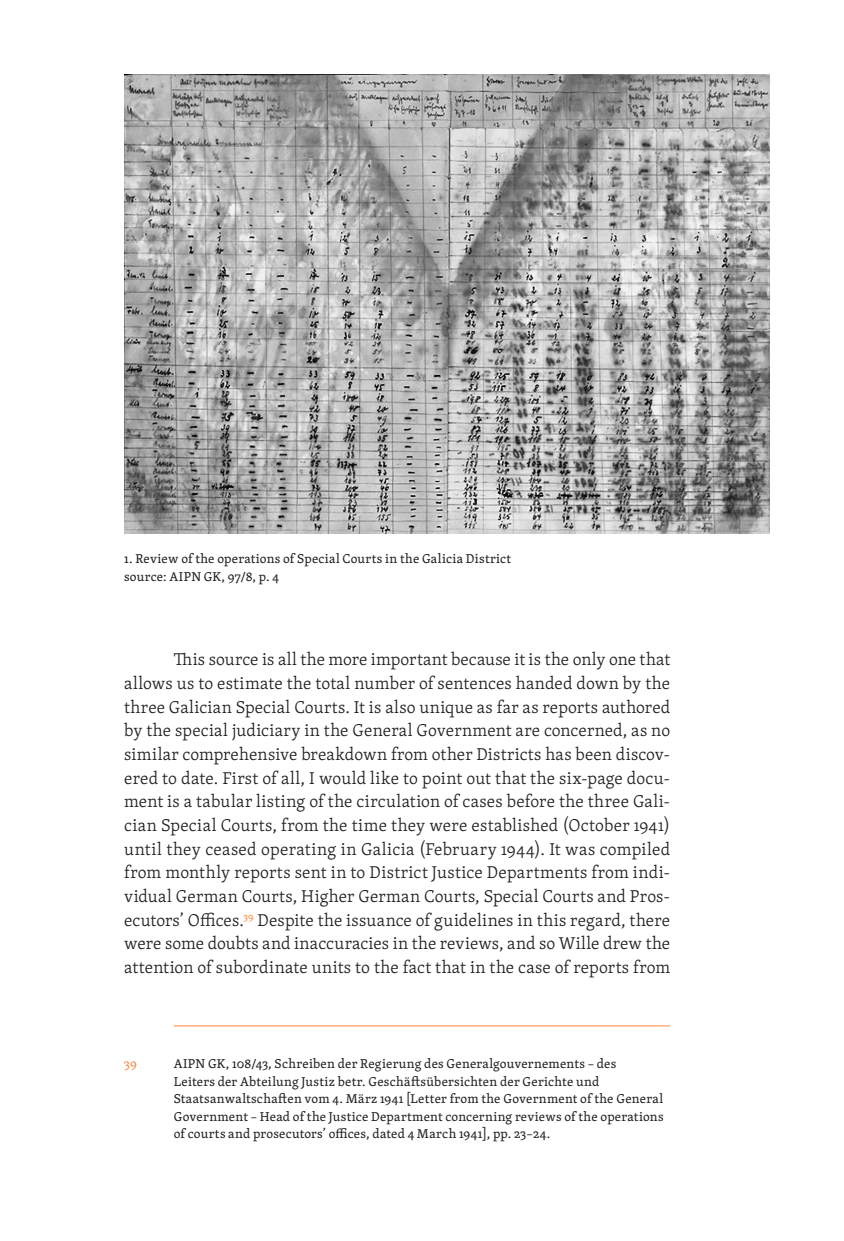
<style>
.page{position:relative;width:844px;height:1241px;background:#fff}
.page>*{position:absolute;margin:0;border:0;box-sizing:border-box;transform-origin:0 0}
.ENG_body{font:300 17.5px/23.6px "Skolar Latin";letter-spacing:.005em;color:#231f20;text-align:justify}
.przypis{font:13.12px/17.5px "Skolar Latin";letter-spacing:.02em;color:#231f20}
.Niewiadomski_podpis{font:13.12px "Skolar Latin";letter-spacing:.02em;color:#231f20}
.przypis-2{font:13.12px "Skolar Latin";color:#ff873e}
</style>
<div class="page">
<hr style="left:174px;top:1025px;width:496px;height:1px;background:#ff873e">
<img style="left:124px;top:74px;width:645px;height:459px">
<p class="Niewiadomski_podpis" style="left:124px;top:549px;width:388px">1. Review of the operations of Special Courts in the Galicia District</p>
<p class="Niewiadomski_podpis" style="left:124px;top:566px;width:156px">source: AIPN GK, 97/8, p. 4</p>
<p class="ENG_body" style="left:124px;top:647px;width:547px;text-indent:50px">This source is all the more important because it is the only one that allows us to estimate the total number of sentences handed down by the three Galician Special Courts. It is also unique as far as reports authored by the special judiciary in the General Government are concerned, as no similar comprehensive breakdown from other Districts has been discov&shy;ered to date. First of all, I would like to point out that the six-page docu&shy;ment is a tabular listing of the circulation of cases before the three Gali&shy;cian Special Courts, from the time they were established (October 1941) until they ceased operating in Galicia (February 1944). It was compiled from monthly reports sent in to District Justice Departments from indi&shy;vidual German Courts, Higher German Courts, Special Courts and Pros&shy;ecutors’ Offices.<sup>39</sup> Despite the issuance of guidelines in this regard, there were some doubts and inaccuracies in the reviews, and so Wille drew the attention of subordinate units to the fact that in the case of reports from</p>
<p class="przypis-2" style="left:124px;top:1053px;width:14px">39</p>
<p class="przypis" style="left:174px;top:1054px;width:491px">AIPN GK, 108/43, Schreiben der Regierung des Generalgouvernements – des<br>Leiters der Abteilung Justiz betr. Geschäftsübersichten der Gerichte und Staatsanwaltschaften vom 4. März 1941 [Letter from the Government of the General Government – Head of the Justice Department concerning reviews of the operations of courts and prosecutors’ offices, dated 4 March 1941], pp. 23–24.</p>
</div>
